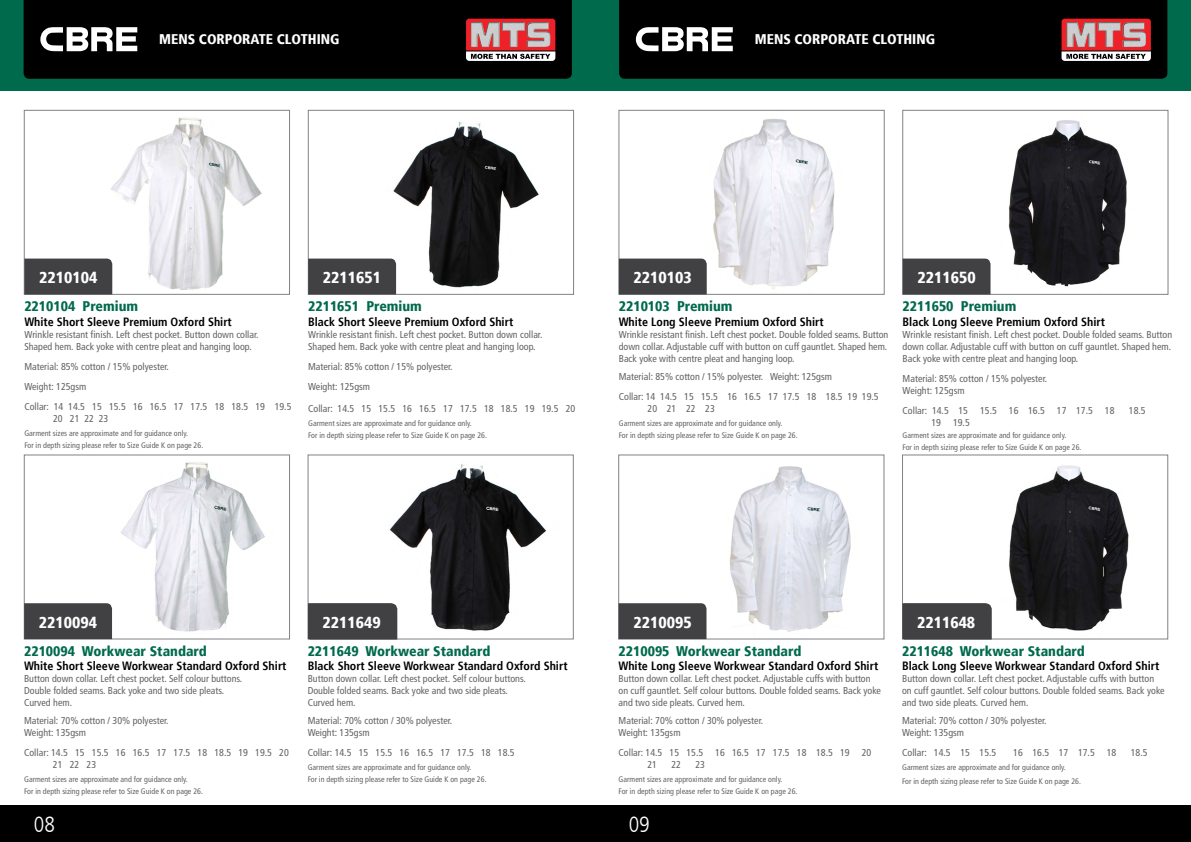
<style>
.page{position:relative;width:1191px;height:842px;background:#fff}
.page>*{position:absolute;margin:0;border:0;box-sizing:border-box;transform-origin:0 0}
.t1{font:300 condensed 22px "Frutiger LT";color:#fff}
.t2{font:900 condensed 16px "Frutiger";color:#fff}
.t3{font:900 condensed 14px "Frutiger";color:#006a4d}
.t4{font:900 condensed 14px "Frutiger";color:#fff}
.t5{font:700 condensed 12px "Frutiger";color:#000}
.t6{font:condensed 10px/12px "Frutiger LT";color:#636466}
.t7{font:condensed 8px/12px "Frutiger LT";color:#636466}
</style>
<div class="page">
<div style="left:595px;top:0;width:596px;height:91px;background:#006a4d"></div>
<div style="left:0;top:0;width:595px;height:91px;background:#006a4d"></div>
<div style="left:24px;top:0;width:548px;height:79px;background:#000"></div>
<svg style="left:40px;top:27px;width:97px;height:24px;background:#9b9b9b"></svg>
<svg style="left:466px;top:19px;width:89px;height:42px;background:#c8676a"></svg>
<img style="left:502px;top:22px;width:48px;height:25px">
<img style="left:471px;top:22px;width:29px;height:25px">
<div style="left:619px;top:0;width:548px;height:79px;background:#000"></div>
<svg style="left:636px;top:27px;width:97px;height:24px;background:#9b9b9b"></svg>
<svg style="left:1061px;top:19px;width:89px;height:42px;background:#c66669"></svg>
<img style="left:1097px;top:22px;width:23px;height:25px">
<img style="left:1122px;top:22px;width:23px;height:25px">
<img style="left:1066px;top:22px;width:29px;height:25px">
<div style="left:0;top:805px;width:1191px;height:37px;background:#000"></div>
<img style="left:991px;top:465px;width:138px;height:172px">
<img style="left:706px;top:466px;width:145px;height:171px">
<div style="left:618px;top:603px;width:88px;height:36px;background:#414042"></div>
<img style="left:975px;top:120px;width:152px;height:172px">
<div style="left:902px;top:110px;width:266px;height:184px;border:1px solid #808285"></div>
<div style="left:902px;top:259px;width:88px;height:35px;background:#414042"></div>
<div style="left:902px;top:603px;width:89px;height:36px;background:#414042"></div>
<img style="left:683px;top:119px;width:152px;height:173px">
<div style="left:619px;top:110px;width:265px;height:184px;border:1px solid #808285"></div>
<div style="left:619px;top:259px;width:87px;height:35px;background:#414042"></div>
<img style="left:389px;top:464px;width:157px;height:173px">
<img style="left:120px;top:462px;width:145px;height:170px">
<div style="left:24px;top:455px;width:266px;height:184px;border:1px solid #808285"></div>
<div style="left:24px;top:603px;width:88px;height:36px;background:#414042"></div>
<img style="left:375px;top:122px;width:164px;height:170px">
<div style="left:308px;top:110px;width:265px;height:184px;border:1px solid #808285"></div>
<div style="left:308px;top:259px;width:88px;height:35px;background:#414042"></div>
<div style="left:308px;top:603px;width:89px;height:36px;background:#414042"></div>
<img style="left:91px;top:118px;width:171px;height:174px">
<div style="left:24px;top:110px;width:266px;height:184px;border:1px solid #808285"></div>
<div style="left:24px;top:259px;width:88px;height:35px;background:#414042"></div>
<h3 class="t4" style="left:159px;top:31px;width:182px">MENS CORPORATE CLOTHING</h3>
<h3 class="t4" style="left:755px;top:31px;width:182px">MENS CORPORATE CLOTHING</h3>
<h2 class="t2" style="left:39px;top:268px;width:60px">2210104</h2>
<h3 class="t3" style="left:24px;top:298px;width:115px">2210104 Premium</h3>
<p class="t5" style="left:24px;top:314px;width:209px">White Short Sleeve Premium Oxford Shirt</p>
<p class="t6" style="left:24px;top:328px;width:236px">Wrinkle resistant finish. Left chest pocket. Button down collar.<br>Shaped hem. Back yoke with centre pleat and hanging loop.</p>
<p class="t6" style="left:24px;top:356px;width:269px;line-height:20px">Material: 85% cotton / 15% polyester.<br>Weight: 125gsm<br>Collar: 14 14.5 15 15.5 16 16.5 17 17.5 18 18.5 19 19.5</p>
<p class="t6" style="left:53px;top:412px;width:57px">20 21 22 23</p>
<p class="t7" style="left:24px;top:427px;width:180px">Garment sizes are approximate and for guidance only.<br>For in depth sizing please refer to Size Guide K on page 26.</p>
<h2 class="t2" style="left:323px;top:268px;width:60px">2211651</h2>
<h3 class="t3" style="left:308px;top:298px;width:115px">2211651 Premium</h3>
<p class="t5" style="left:308px;top:314px;width:206px">Black Short Sleeve Premium Oxford Shirt</p>
<p class="t6" style="left:308px;top:328px;width:236px">Wrinkle resistant finish. Left chest pocket. Button down collar.<br>Shaped hem. Back yoke with centre pleat and hanging loop.</p>
<p class="t6" style="left:308px;top:356px;width:146px;line-height:20px">Material: 85% cotton / 15% polyester.<br>Weight: 125gsm</p>
<p class="t6" style="left:308px;top:402px;width:269px">Collar: 14.5 15 15.5 16 16.5 17 17.5 18 18.5 19 19.5 20</p>
<p class="t7" style="left:308px;top:417px;width:180px">Garment sizes are approximate and for guidance only.<br>For in depth sizing please refer to Size Guide K on page 26.</p>
<h2 class="t2" style="left:633px;top:268px;width:60px">2210103</h2>
<h3 class="t3" style="left:619px;top:298px;width:115px">2210103 Premium</h3>
<p class="t5" style="left:619px;top:314px;width:206px">White Long Sleeve Premium Oxford Shirt</p>
<p class="t6" style="left:619px;top:328px;width:271px;text-align:justify">Wrinkle resistant finish. Left chest pocket. Double folded seams. Button down collar. Adjustable cuff with button on cuff gauntlet. Shaped hem.<br>Back yoke with centre pleat and hanging loop.</p>
<p class="t6" style="left:619px;top:366px;width:261px;line-height:20px">Material: 85% cotton / 15% polyester. Weight: 125gsm<br>Collar: 14 14.5 15 15.5 16 16.5 17 17.5 18 18.5 19 19.5</p>
<p class="t6" style="left:647px;top:402px;width:69px">20 21 22 23</p>
<p class="t7" style="left:619px;top:417px;width:180px">Garment sizes are approximate and for guidance only.<br>For in depth sizing please refer to Size Guide K on page 26.</p>
<h2 class="t2" style="left:917px;top:268px;width:60px">2211650</h2>
<h3 class="t3" style="left:902px;top:298px;width:115px">2211650 Premium</h3>
<p class="t5" style="left:902px;top:314px;width:204px">Black Long Sleeve Premium Oxford Shirt</p>
<p class="t6" style="left:902px;top:328px;width:271px;text-align:justify">Wrinkle resistant finish. Left chest pocket. Double folded seams. Button down collar. Adjustable cuff with button on cuff gauntlet. Shaped hem.<br>Back yoke with centre pleat and hanging loop.</p>
<p class="t6" style="left:902px;top:372px;width:146px">Material: 85% cotton / 15% polyester.<br>Weight: 125gsm</p>
<p class="t6" style="left:902px;top:404px;width:213px">Collar: 14.5 15 15.5 16 16.5 17 17.5 18</p>
<p class="t6" style="left:1129px;top:404px;width:18px">18.5</p>
<p class="t6" style="left:931px;top:416px;width:40px">19 19.5</p>
<p class="t7" style="left:902px;top:429px;width:180px">Garment sizes are approximate and for guidance only.<br>For in depth sizing please refer to Size Guide K on page 26.</p>
<h2 class="t2" style="left:39px;top:612px;width:60px">2210094</h2>
<h2 class="t2" style="left:331px;top:612px;width:44px">CSB/N</h2>
<h3 class="t3" style="left:24px;top:643px;width:184px">2210094 Workwear Standard</h3>
<p class="t5" style="left:24px;top:659px;width:264px">White Short Sleeve Workwear Standard Oxford Shirt</p>
<p class="t6" style="left:24px;top:673px;width:220px">Button down collar. Left chest pocket. Self colour buttons.<br>Double folded seams. Back yoke and two side pleats.<br>Curved hem.</p>
<p class="t6" style="left:24px;top:715px;width:146px">Material: 70% cotton / 30% polyester.<br>Weight: 135gsm</p>
<p class="t6" style="left:53px;top:747px;width:237px;text-indent:-29px">Collar: 14.5 15 15.5 16 16.5 17 17.5 18 18.5 19 19.5 20<br>21 22 23</p>
<p class="t7" style="left:24px;top:774px;width:180px">Garment sizes are approximate and for guidance only.<br>For in depth sizing please refer to Size Guide K on page 26.</p>
<h2 class="t2" style="left:322px;top:613px;width:60px">2211649</h2>
<h3 class="t3" style="left:308px;top:643px;width:184px">2211649 Workwear Standard</h3>
<p class="t5" style="left:308px;top:659px;width:261px">Black Short Sleeve Workwear Standard Oxford Shirt</p>
<p class="t6" style="left:308px;top:673px;width:220px">Button down collar. Left chest pocket. Self colour buttons.<br>Double folded seams. Back yoke and two side pleats.<br>Curved hem.</p>
<p class="t6" style="left:308px;top:715px;width:146px">Material: 70% cotton / 30% polyester.<br>Weight: 135gsm</p>
<p class="t6" style="left:308px;top:747px;width:209px">Collar: 14.5 15 15.5 16 16.5 17 17.5 18 18.5</p>
<p class="t7" style="left:308px;top:762px;width:180px">Garment sizes are approximate and for guidance only.<br>For in depth sizing please refer to Size Guide K on page 26.</p>
<h2 class="t2" style="left:633px;top:612px;width:60px">2210095</h2>
<h2 class="t2" style="left:925px;top:612px;width:44px">CSB/N</h2>
<h3 class="t3" style="left:618px;top:643px;width:184px">2210095 Workwear Standard</h3>
<p class="t5" style="left:618px;top:659px;width:261px">White Long Sleeve Workwear Standard Oxford Shirt</p>
<p class="t6" style="left:618px;top:673px;width:264px">Button down collar. Left chest pocket. Adjustable cuffs with button on cuff gauntlet. Self colour buttons. Double folded seams. Back yoke and two side pleats. Curved hem.</p>
<p class="t6" style="left:618px;top:715px;width:146px">Material: 70% cotton / 30% polyester.<br>Weight: 135gsm</p>
<p class="t6" style="left:647px;top:747px;width:225px;text-indent:-29px">Collar: 14.5 15 15.5 16 16.5 17 17.5 18 18.5 19 20<br>21</p>
<h2 class="t2" style="left:917px;top:613px;width:60px">2211648</h2>
<h3 class="t3" style="left:902px;top:643px;width:184px">2211648 Workwear Standard</h3>
<p class="t5" style="left:902px;top:659px;width:259px">Black Long Sleeve Workwear Standard Oxford Shirt</p>
<p class="t6" style="left:902px;top:673px;width:264px">Button down collar. Left chest pocket. Adjustable cuffs with button on cuff gauntlet. Self colour buttons. Double folded seams. Back yoke and two side pleats. Curved hem.</p>
<p class="t6" style="left:902px;top:715px;width:146px">Material: 70% cotton / 30% polyester.<br>Weight: 135gsm</p>
<p class="t6" style="left:902px;top:747px;width:96px">Collar: 14.5 15 15.5</p>
<p class="t6" style="left:1013px;top:747px;width:105px">16 16.5 17 17.5 18</p>
<p class="t6" style="left:1130px;top:747px;width:18px">18.5</p>
<p class="t7" style="left:902px;top:761px;width:180px;line-height:14px">Garment sizes are approximate and for guidance only.<br>For in depth sizing please refer to Size Guide K on page 26.</p>
<p class="t6" style="left:671px;top:759px;width:11px">22</p>
<p class="t6" style="left:695px;top:759px;width:11px">23</p>
<p class="t7" style="left:618px;top:774px;width:180px">Garment sizes are approximate and for guidance only.<br>For in depth sizing please refer to Size Guide K on page 26.</p>
<h1 class="t1" style="left:34px;top:811px;width:23px">08</h1>
<h1 class="t1" style="left:628px;top:811px;width:23px">09</h1>
</div>
